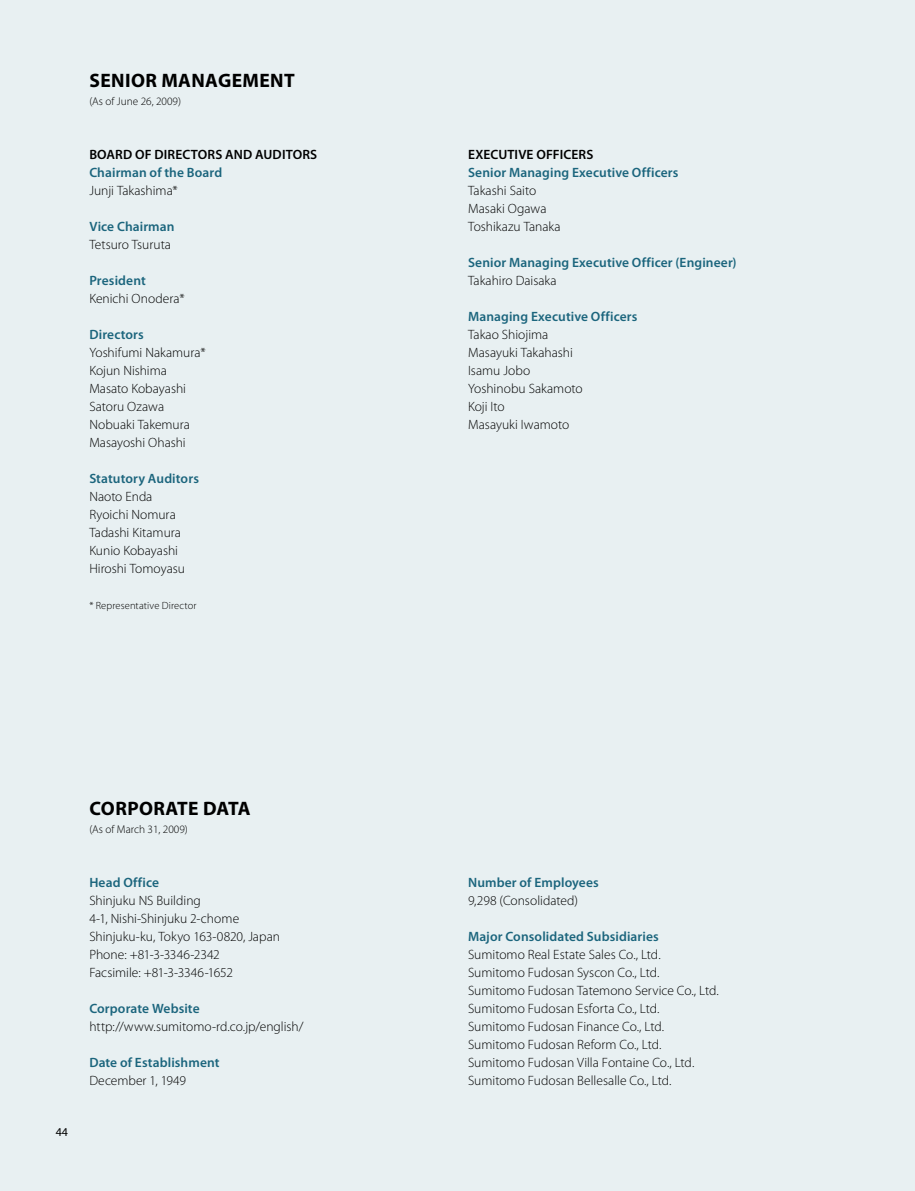
<style>
.page{position:relative;width:915px;height:1191px;background:#fff}
.page>*{position:absolute;margin:0;border:0;box-sizing:border-box;transform-origin:0 0}
.t1{font:700 19.5px "Myriad Pro";letter-spacing:.02em;color:#000}
.t2{font:300 13.5px/18px "Myriad Pro";color:#000}
.t3{font:600 13.5px "Myriad Pro";letter-spacing:.01em;color:#1b657d}
.t4{font:600 13.5px "Myriad Pro";letter-spacing:.01em;color:#000}
.t5{font:12px "Myriad Pro";color:#000}
.t6{font:300 11.25px "Myriad Pro";color:#000}
.t7{font:300 10.5px "Myriad Pro";letter-spacing:.01em;color:#000}
</style>
<div class="page">
<div style="left:0;top:0;width:914px;height:1191px;background:#e8f0f2"></div>
<h1 class="t1" style="left:89px;top:68px;width:207px">SENIOR MANAGEMENT</h1>
<p class="t6" style="left:89px;top:94px;width:93px">(As of June 26, 2009)</p>
<p class="t4" style="left:89px;top:146px;width:229px">BOARD OF DIRECTORS AND AUDITORS</p>
<p class="t3" style="left:89px;top:164px;width:134px">Chairman of the Board</p>
<p class="t2" style="left:89px;top:181px;width:90px">Junji Takashima*</p>
<p class="t3" style="left:89px;top:218px;width:87px">Vice Chairman</p>
<p class="t2" style="left:89px;top:235px;width:83px">Tetsuro Tsuruta</p>
<p class="t3" style="left:89px;top:272px;width:58px">President</p>
<p class="t2" style="left:89px;top:289px;width:97px">Kenichi Onodera*</p>
<p class="t3" style="left:89px;top:325px;width:56px">Directors</p>
<p class="t2" style="left:89px;top:343px;width:118px">Yoshifumi Nakamura*<br>Kojun Nishima<br>Masato Kobayashi<br>Satoru Ozawa<br>Nobuaki Takemura<br>Masayoshi Ohashi</p>
<p class="t3" style="left:89px;top:469px;width:111px">Statutory Auditors</p>
<p class="t2" style="left:89px;top:487px;width:97px">Naoto Enda<br>Ryoichi Nomura<br>Tadashi Kitamura<br>Kunio Kobayashi<br>Hiroshi Tomoyasu</p>
<p class="t7" style="left:89px;top:599px;width:109px">* Representative Director</p>
<p class="t5" style="left:56px;top:1124px;width:14px">44</p>
<h1 class="t1" style="left:89px;top:796px;width:163px">CORPORATE DATA</h1>
<p class="t6" style="left:89px;top:822px;width:100px">(As of March 31, 2009)</p>
<p class="t3" style="left:89px;top:874px;width:71px">Head Office</p>
<p class="t2" style="left:89px;top:891px;width:192px">Shinjuku NS Building<br>4-1, Nishi-Shinjuku 2-chome<br>Shinjuku-ku, Tokyo 163-0820, Japan<br>Phone: +81-3-3346-2342<br>Facsimile: +81-3-3346-1652</p>
<p class="t3" style="left:89px;top:1000px;width:112px">Corporate Website</p>
<p class="t2" style="left:89px;top:1017px;width:216px">http://www.sumitomo-rd.co.jp/english/</p>
<p class="t3" style="left:89px;top:1053px;width:132px">Date of Establishment</p>
<p class="t2" style="left:89px;top:1071px;width:98px">December 1, 1949</p>
<p class="t4" style="left:468px;top:146px;width:104px">Executive Officers</p>
<p class="t3" style="left:468px;top:164px;width:212px">Senior Managing Executive Officers</p>
<p class="t2" style="left:468px;top:181px;width:94px">Takashi Saito<br>Masaki Ogawa<br>Toshikazu Tanaka</p>
<p class="t3" style="left:468px;top:254px;width:270px">Senior Managing Executive Officer (Engineer)</p>
<p class="t2" style="left:468px;top:271px;width:90px">Takahiro Daisaka</p>
<p class="t3" style="left:468px;top:308px;width:171px">Managing Executive Officers</p>
<p class="t2" style="left:468px;top:325px;width:116px">Takao Shiojima<br>Masayuki Takahashi<br>Isamu Jobo<br>Yoshinobu Sakamoto<br>Koji Ito<br>Masayuki Iwamoto</p>
<p class="t3" style="left:468px;top:874px;width:132px">Number of Employees</p>
<p class="t2" style="left:468px;top:891px;width:111px">9,298 (Consolidated)</p>
<p class="t3" style="left:468px;top:928px;width:192px">Major Consolidated Subsidiaries</p>
<p class="t2" style="left:468px;top:945px;width:252px">Sumitomo Real Estate Sales Co., Ltd.<br>Sumitomo Fudosan Syscon Co., Ltd.<br>Sumitomo Fudosan Tatemono Service Co., Ltd.<br>Sumitomo Fudosan Esforta Co., Ltd.<br>Sumitomo Fudosan Finance Co., Ltd.<br>Sumitomo Fudosan Reform Co., Ltd.<br>Sumitomo Fudosan Villa Fontaine Co., Ltd.<br>Sumitomo Fudosan Bellesalle Co., Ltd.</p>
</div>
